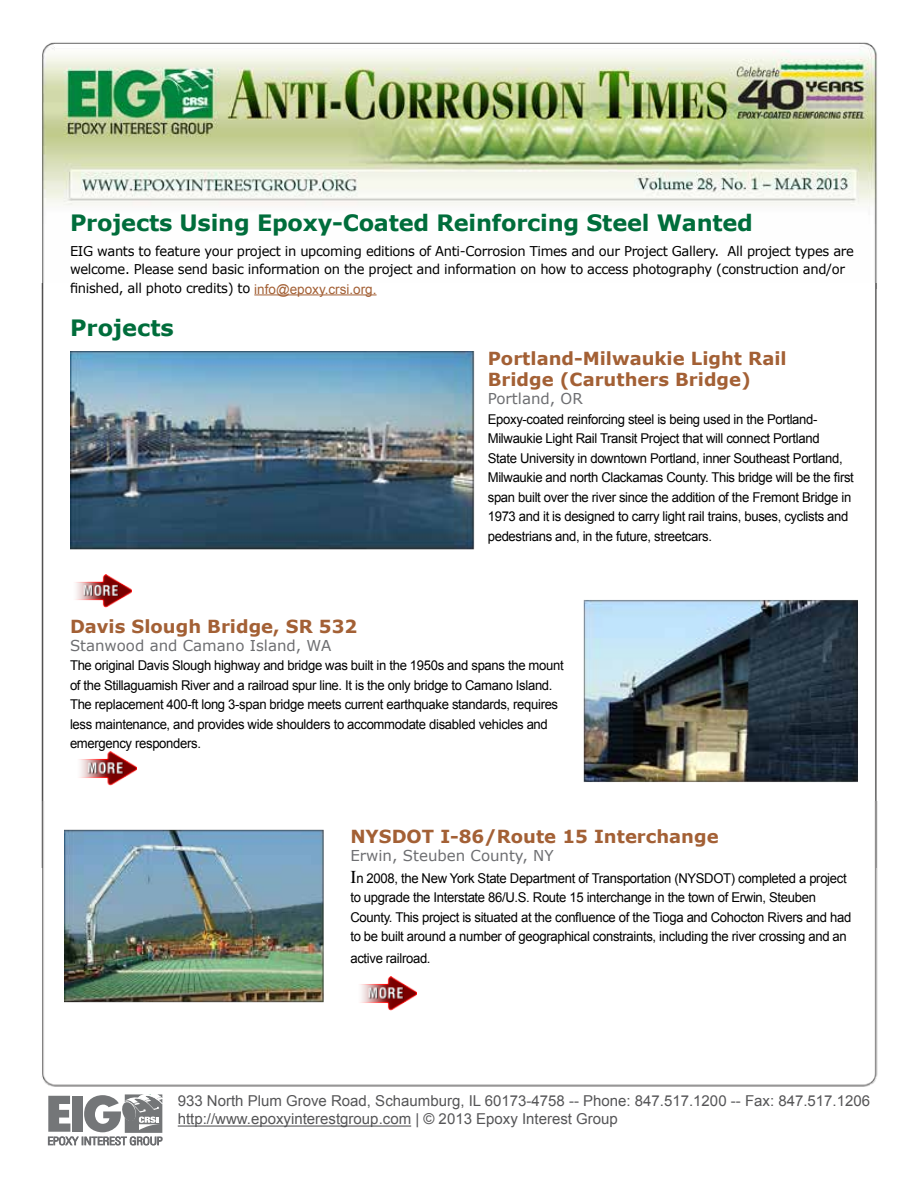
<style>
.page{position:relative;width:918px;height:1188px;background:#fff}
.page>*{position:absolute;margin:0;border:0;box-sizing:border-box;transform-origin:0 0}
.t1{font:700 22.5px "Verdana";letter-spacing:-.01em;color:#006d3b}
.t2{font:700 18px/21.6px "Verdana";color:#a36035}
.t3{font:15px/18px "Arial";color:#555557}
.t4{font:15px "Verdana";color:#6d6e71}
.t5{font:13.5px/19.5px "Arial";letter-spacing:-.025em;color:#000}
.t6{font:13.5px/18px "Verdana";letter-spacing:-.025em;color:#000}
.s1{font-family:"Arial";color:#a36035}
.s2{font-family:"Times";font-size:18px}
</style>
<div class="page">
<img style="left:41px;top:42px;width:836px;height:242px">
<img style="left:41px;top:284px;width:837px;height:518px">
<img style="left:41px;top:802px;width:837px;height:285px">
<svg style="left:48px;top:1094px;width:115px;height:52px"></svg>
<hr style="left:178px;top:1126px;width:233px;height:1px;background:#555557">
<hr style="left:254px;top:294px;width:123px;height:1px;background:#a36035">
<img style="left:70px;top:574px;width:62px;height:34px">
<img style="left:75px;top:752px;width:61px;height:33px">
<img style="left:355px;top:977px;width:62px;height:33px">
<img style="left:70px;top:351px;width:418px;height:199px">
<img style="left:583px;top:599px;width:274px;height:184px">
<img style="left:65px;top:828px;width:270px;height:176px">
<h1 class="t1" style="left:70px;top:206px;width:684px">Projects Using Epoxy-Coated Reinforcing Steel Wanted</h1>
<p class="t6" style="left:70px;top:242px;width:785px">EIG wants to feature your project in upcoming editions of Anti-Corrosion Times and our Project Gallery. All project types are welcome. Please send basic information on the project and information on how to access photography (construction and/or</p>
<p class="t6" style="left:70px;top:279px;width:308px">finished, all photo credits) to <span class="s1">info@epoxy.crsi.org.</span></p>
<h1 class="t1" style="left:70px;top:311px;width:105px">Projects</h1>
<h2 class="t2" style="left:488px;top:347px;width:300px">Portland-Milwaukie Light Rail<br>Bridge (Caruthers Bridge)</h2>
<p class="t4" style="left:488px;top:388px;width:97px">Portland, OR</p>
<p class="t5" style="left:488px;top:409px;width:368px">Epoxy-coated reinforcing steel is being used in the Portland-Milwaukie Light Rail Transit Project that will connect Portland<br>State University in downtown Portland, inner Southeast Portland, Milwaukie and north Clackamas County. This bridge will be the first span built over the river since the addition of the Fremont Bridge in 1973 and it is designed to carry light rail trains, buses, cyclists and pedestrians and, in the future, streetcars.</p>
<h2 class="t2" style="left:70px;top:615px;width:289px">Davis Slough Bridge, SR 532</h2>
<p class="t4" style="left:70px;top:635px;width:263px">Stanwood and Camano Island, WA</p>
<p class="t5" style="left:70px;top:656px;width:495px">The original Davis Slough highway and bridge was built in the 1950s and spans the mount of the Stillaguamish River and a railroad spur line. It is the only bridge to Camano Island.<br>The replacement 400-ft long 3-span bridge meets current earthquake standards, requires less maintenance, and provides wide shoulders to accommodate disabled vehicles and emergency responders.</p>
<h2 class="t2" style="left:350px;top:826px;width:370px">NYSDOT I-86/Route 15 Interchange</h2>
<p class="t4" style="left:350px;top:846px;width:205px">Erwin, Steuben County, NY</p>
<p class="t5" style="left:350px;top:869px;width:503px"><span class="s2">I</span>n 2008, the New York State Department of Transportation (NYSDOT) completed a project to upgrade the Interstate 86/U.S. Route 15 interchange in the town of Erwin, Steuben County. This project is situated at the confluence of the Tioga and Cohocton Rivers and had to be built around a number of geographical constraints, including the river crossing and an</p>
<p class="t5" style="left:350px;top:949px;width:82px">active railroad.</p>
<p class="t3" style="left:178px;top:1092px;width:694px">933 North Plum Grove Road, Schaumburg, IL 60173-4758 -- Phone: 847.517.1200 -- Fax: 847.517.1206 http://www.epoxyinterestgroup.com | © 2013 Epoxy Interest Group</p>
</div>
